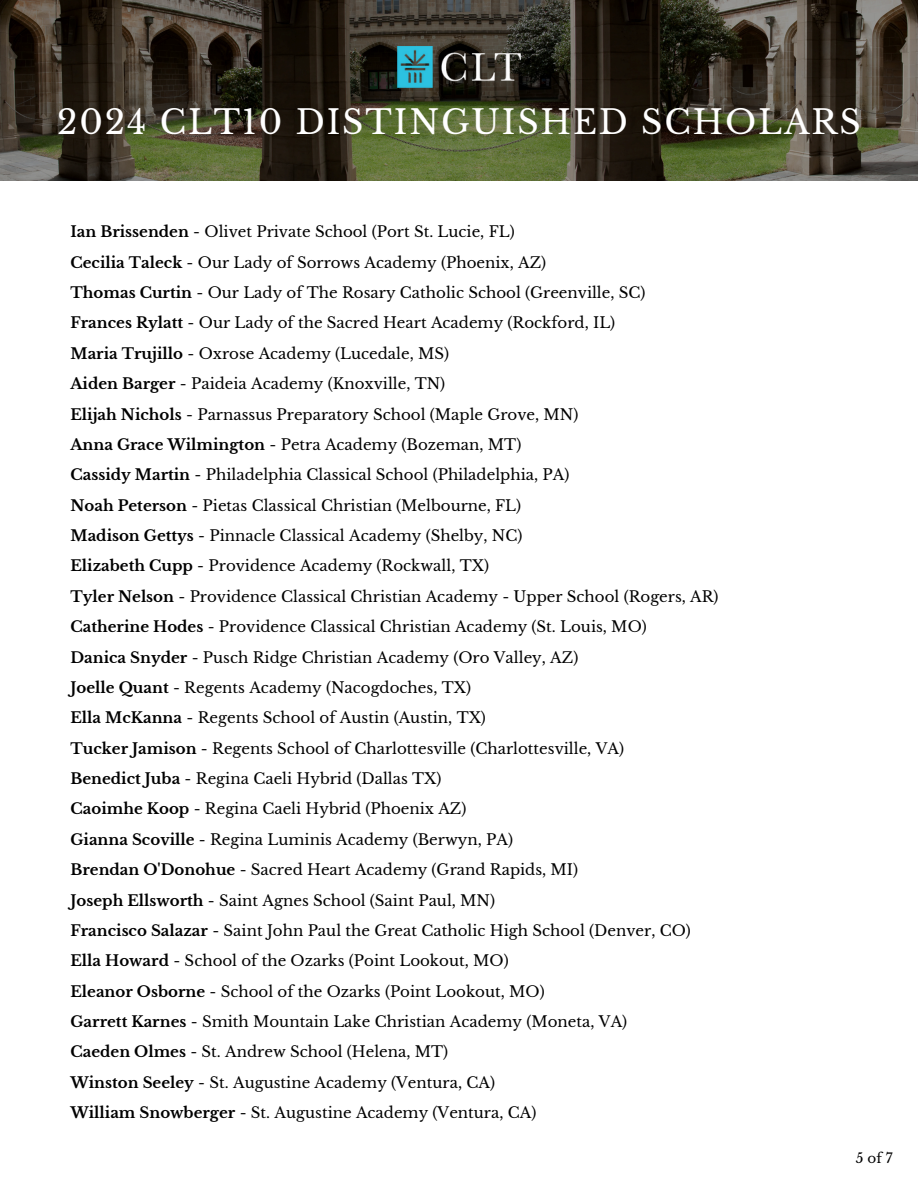
<style>
.page{position:relative;width:918px;height:1188px;background:#fff}
.page>*{position:absolute;margin:0;border:0;box-sizing:border-box;transform-origin:0 0}
.t1{font:33px "Libre Baskerville";letter-spacing:.055em;color:#fff}
.t2{font:15px "Libre Baskerville";color:#000}
.t3{font:13.5px "Libre Baskerville";color:#000}
.s1{font-weight:700}
</style>
<div class="page">
<img style="left:0;top:0;width:918px;height:181px">
<img style="left:398px;top:47px;width:122px;height:40px">
<h1 class="t1" style="left:57px;top:102px;width:805px">2024 CLT10 DISTINGUISHED SCHOLARS</h1>
<p class="t2" style="left:71px;top:223px;width:446px"><span class="s1">Ian Brissenden</span> - Olivet Private School (Port St. Lucie, FL)</p>
<p class="t2" style="left:71px;top:253px;width:477px"><span class="s1">Cecilia Taleck</span> - Our Lady of Sorrows Academy (Phoenix, AZ)</p>
<p class="t2" style="left:71px;top:283px;width:577px"><span class="s1">Thomas Curtin</span> - Our Lady of The Rosary Catholic School (Greenville, SC)</p>
<p class="t2" style="left:71px;top:314px;width:546px"><span class="s1">Frances Rylatt</span> - Our Lady of the Sacred Heart Academy (Rockford, IL)</p>
<p class="t2" style="left:71px;top:344px;width:380px"><span class="s1">Maria Trujillo</span> - Oxrose Academy (Lucedale, MS)</p>
<p class="t2" style="left:71px;top:375px;width:376px"><span class="s1">Aiden Barger</span> - Paideia Academy (Knoxville, TN)</p>
<p class="t2" style="left:71px;top:405px;width:509px"><span class="s1">Elijah Nichols</span> - Parnassus Preparatory School (Maple Grove, MN)</p>
<p class="t2" style="left:71px;top:435px;width:452px"><span class="s1">Anna Grace Wilmington</span> - Petra Academy (Bozeman, MT)</p>
<p class="t2" style="left:71px;top:466px;width:500px"><span class="s1">Cassidy Martin</span> - Philadelphia Classical School (Philadelphia, PA)</p>
<p class="t2" style="left:71px;top:496px;width:452px"><span class="s1">Noah Peterson</span> - Pietas Classical Christian (Melbourne, FL)</p>
<p class="t2" style="left:71px;top:526px;width:453px"><span class="s1">Madison Gettys</span> - Pinnacle Classical Academy (Shelby, NC)</p>
<p class="t2" style="left:71px;top:557px;width:420px"><span class="s1">Elizabeth Cupp</span> - Providence Academy (Rockwall, TX)</p>
<p class="t2" style="left:71px;top:587px;width:650px"><span class="s1">Tyler Nelson</span> - Providence Classical Christian Academy - Upper School (Rogers, AR)</p>
<p class="t2" style="left:71px;top:618px;width:578px"><span class="s1">Catherine Hodes</span> - Providence Classical Christian Academy (St. Louis, MO)</p>
<p class="t2" style="left:71px;top:648px;width:509px"><span class="s1">Danica Snyder</span> - Pusch Ridge Christian Academy (Oro Valley, AZ)</p>
<p class="t2" style="left:71px;top:678px;width:402px"><span class="s1">Joelle Quant</span> - Regents Academy (Nacogdoches, TX)</p>
<p class="t2" style="left:71px;top:709px;width:417px"><span class="s1">Ella McKanna</span> - Regents School of Austin (Austin, TX)</p>
<p class="t2" style="left:71px;top:739px;width:555px"><span class="s1">Tucker Jamison</span> - Regents School of Charlottesville (Charlottesville, VA)</p>
<p class="t2" style="left:71px;top:769px;width:372px"><span class="s1">Benedict Juba</span> - Regina Caeli Hybrid (Dallas TX)</p>
<p class="t2" style="left:71px;top:800px;width:398px"><span class="s1">Caoimhe Koop</span> - Regina Caeli Hybrid (Phoenix AZ)</p>
<p class="t2" style="left:71px;top:830px;width:444px"><span class="s1">Gianna Scoville</span> - Regina Luminis Academy (Berwyn, PA)</p>
<p class="t2" style="left:71px;top:861px;width:509px"><span class="s1">Brendan O'Donohue</span> - Sacred Heart Academy (Grand Rapids, MI)</p>
<p class="t2" style="left:71px;top:891px;width:426px"><span class="s1">Joseph Ellsworth</span> - Saint Agnes School (Saint Paul, MN)</p>
<p class="t2" style="left:71px;top:921px;width:622px"><span class="s1">Francisco Salazar</span> - Saint John Paul the Great Catholic High School (Denver, CO)</p>
<p class="t2" style="left:71px;top:952px;width:440px"><span class="s1">Ella Howard</span> - School of the Ozarks (Point Lookout, MO)</p>
<p class="t2" style="left:71px;top:982px;width:476px"><span class="s1">Eleanor Osborne</span> - School of the Ozarks (Point Lookout, MO)</p>
<p class="t2" style="left:71px;top:1012px;width:558px"><span class="s1">Garrett Karnes</span> - Smith Mountain Lake Christian Academy (Moneta, VA)</p>
<p class="t2" style="left:71px;top:1043px;width:379px"><span class="s1">Caeden Olmes</span> - St. Andrew School (Helena, MT)</p>
<p class="t2" style="left:71px;top:1073px;width:426px"><span class="s1">Winston Seeley</span> - St. Augustine Academy (Ventura, CA)</p>
<p class="t2" style="left:71px;top:1104px;width:467px"><span class="s1">William Snowberger</span> - St. Augustine Academy (Ventura, CA)</p>
<p class="t3" style="left:856px;top:1149px;width:38px">5of7</p>
</div>
